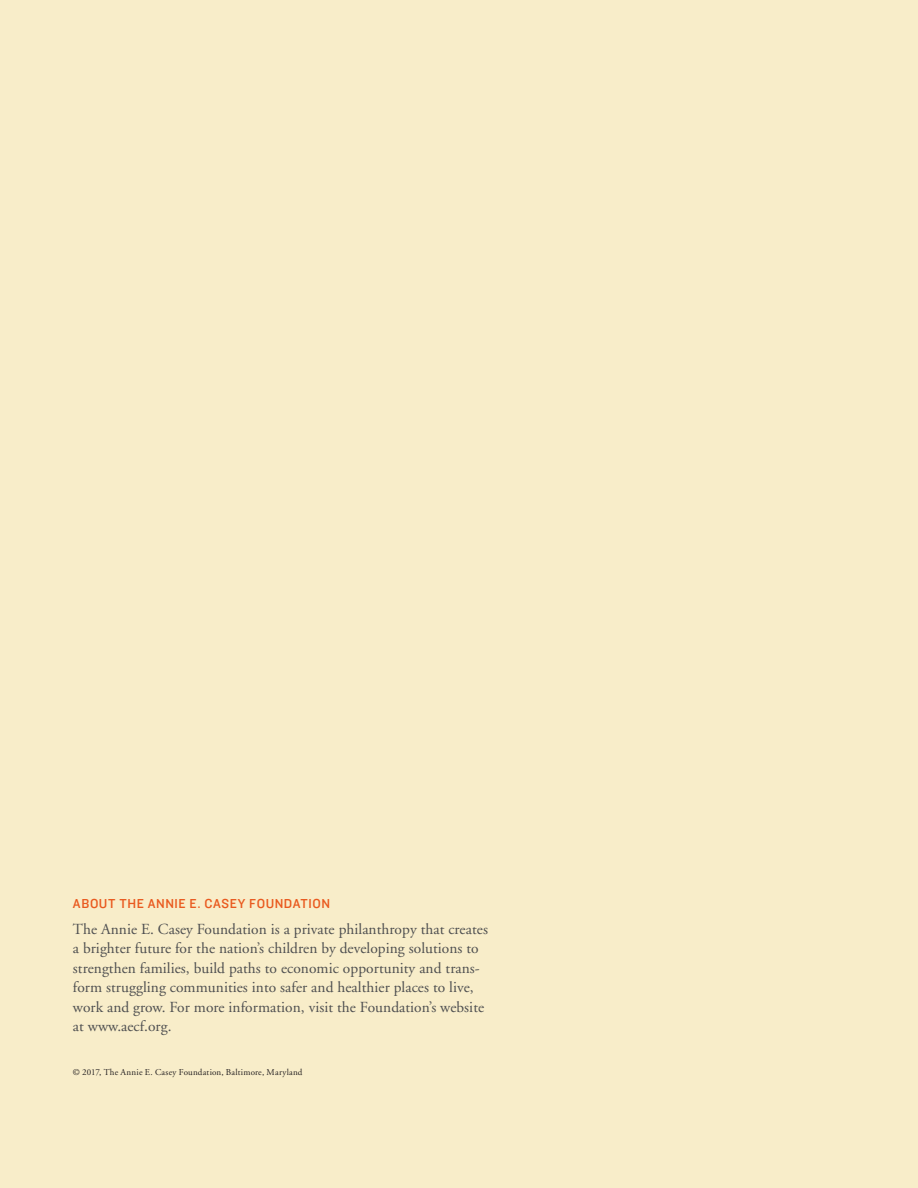
<style>
.page{position:relative;width:918px;height:1188px;background:#f8edc9}
.page>*{position:absolute;margin:0;border:0;box-sizing:border-box;transform-origin:0 0}
.TEXT{font:15.3px/19.5px "Adobe Garamond";letter-spacing:.005em;color:#4e4f50}
.t1{font:13.5px "Knockout HTF31 Junior Middlewt";letter-spacing:.04em;color:#e95a1f}
.intro_para{font:9px "Adobe Garamond";letter-spacing:.025em;color:#231f20}
</style>
<div class="page">
<p class="t1" style="left:73px;top:896px;width:259px">ABOUT THE ANNIE E. CASEY FOUNDATION</p>
<p class="TEXT" style="left:73px;top:920px;width:417px">The Annie E. Casey Foundation is a private philanthropy that creates a brighter future for the nation’s children by developing solutions to strengthen families, build paths to economic opportunity and trans&shy;form struggling communities into safer and healthier places to live, work and grow. For more information, visit the Foundation’s website at www.aecf.org.</p>
<p class="intro_para" style="left:73px;top:1067px;width:231px">© 2017, The Annie E. Casey Foundation, Baltimore, Maryland</p>
</div>
